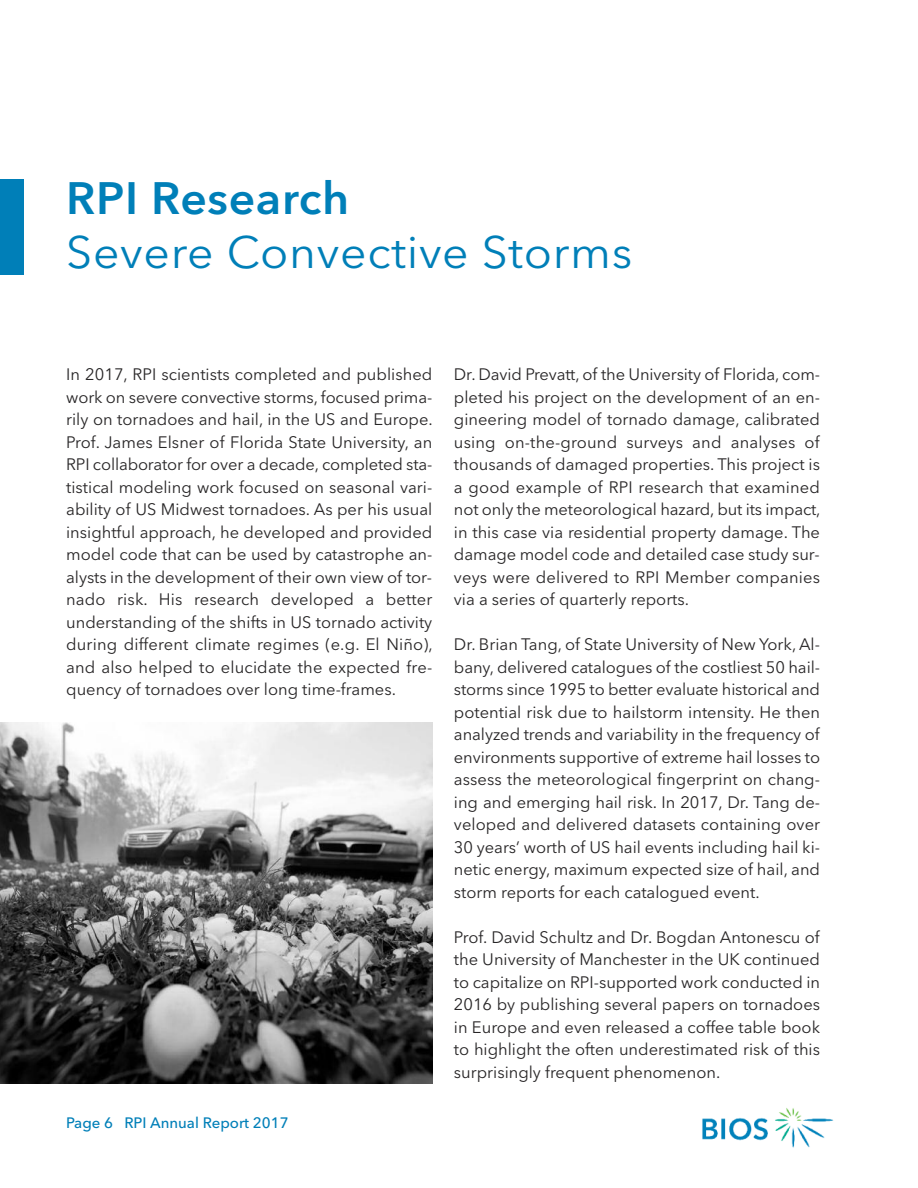
<style>
.page{position:relative;width:918px;height:1188px;background:#fff}
.page>*{position:absolute;margin:0;border:0;box-sizing:border-box;transform-origin:0 0}
.t1{font:45px "Avenir Next LT Pro";letter-spacing:.015em;color:#007fb8}
.t2{font:600 45px "Avenir Next LT Pro";letter-spacing:.015em;color:#007fb8}
.t3{font:16.5px/22.5px "Avenir Next LT Pro";color:#272526;text-align:justify}
.t4{font:500 15px "Avenir Next LT Pro";color:#007fb8}
</style>
<div class="page">
<img style="left:702px;top:1108px;width:132px;height:40px">
<div style="left:0;top:179px;width:23px;height:96px;background:#007fb8"></div>
<img style="left:0;top:722px;width:432px;height:362px">
<h1 class="t2" style="left:66px;top:183px;width:285px">RPI Research</h1>
<h1 class="t1" style="left:66px;top:237px;width:568px">Severe Convective Storms</h1>
<p class="t3" style="left:66px;top:365px;width:368px">In 2017, RPI scientists completed and published work on severe convective storms, focused prima&shy;rily on tornadoes and hail, in the US and Europe.<br>Prof. James Elsner of Florida State University, an RPI collaborator for over a decade, completed sta&shy;tistical modeling work focused on seasonal vari&shy;ability of US Midwest tornadoes. As per his usual insightful approach, he developed and provided model code that can be used by catastrophe an&shy;alysts in the development of their own view of tor&shy;nado risk. His research developed a better understanding of the shifts in US tornado activity during different climate regimes (e.g. El Niño), and also helped to elucidate the expected fre&shy;quency of tornadoes over long time-frames.</p>
<p class="t3" style="left:454px;top:365px;width:368px">Dr. David Prevatt, of the University of Florida, com&shy;pleted his project on the development of an en&shy;gineering model of tornado damage, calibrated using on-the-ground surveys and analyses of thousands of damaged properties. This project is a good example of RPI research that examined not only the meteorological hazard, but its impact, in this case via residential property damage. The damage model code and detailed case study sur&shy;veys were delivered to RPI Member companies via a series of quarterly reports.</p>
<p class="t3" style="left:454px;top:635px;width:368px">Dr. Brian Tang, of State University of New York, Al&shy;bany, delivered catalogues of the costliest 50 hail&shy;storms since 1995 to better evaluate historical and potential risk due to hailstorm intensity. He then analyzed trends and variability in the frequency of environments supportive of extreme hail losses to assess the meteorological fingerprint on chang&shy;ing and emerging hail risk. In 2017, Dr. Tang de&shy;veloped and delivered datasets containing over 30 years’ worth of US hail events including hail ki&shy;netic energy, maximum expected size of hail, and storm reports for each catalogued event.</p>
<p class="t3" style="left:454px;top:928px;width:368px">Prof. David Schultz and Dr. Bogdan Antonescu of the University of Manchester in the UK continued to capitalize on RPI-supported work conducted in 2016 by publishing several papers on tornadoes in Europe and even released a coffee table book to highlight the often underestimated risk of this surprisingly frequent phenomenon.</p>
<p class="t4" style="left:66px;top:1118px;width:224px">Page 6 RPI Annual Report 2017</p>
</div>
